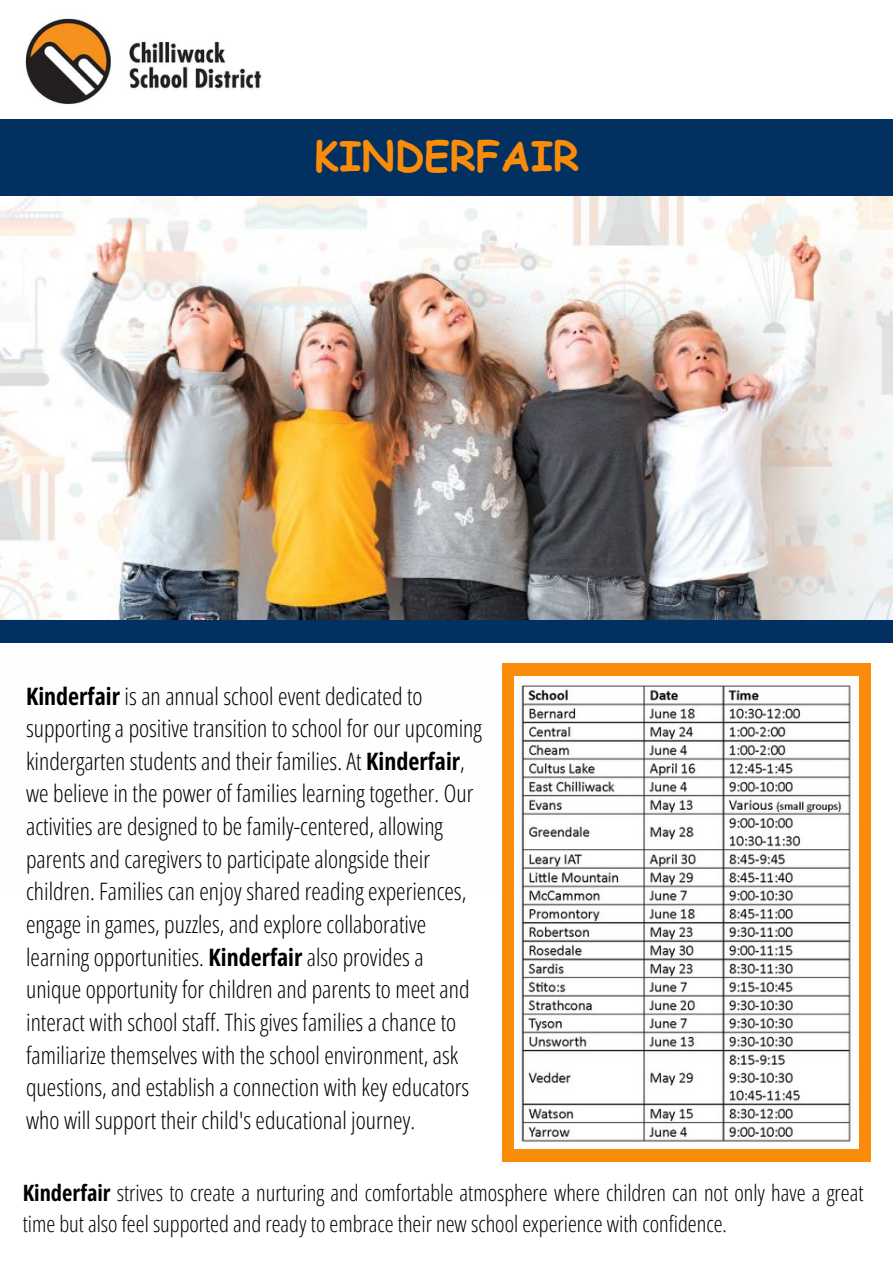
<style>
.page{position:relative;width:893px;height:1264px;background:#fff}
.page>*{position:absolute;margin:0;border:0;box-sizing:border-box;transform-origin:0 0}
.t1{font:700 40.8px "Comic Sans MS";color:#fa8c0a}
.t2{font:300 24px/32.7px "Open Sans Condensed";color:#000}
.t3{font:300 22.5px/31.5px "Open Sans Condensed";color:#000}
.s1{font-weight:700}
</style>
<div class="page">
<img style="left:0;top:196px;width:892px;height:424px">
<img style="left:25px;top:18px;width:237px;height:87px">
<div style="left:0;top:119px;width:892px;height:77px;background:#023061"></div>
<div style="left:502px;top:663px;width:368px;height:498px;background:#fa8c0a"></div>
<img style="left:514px;top:676px;width:344px;height:471px">
<div style="left:0;top:620px;width:892px;height:23px;background:#023061"></div>
<p class="t1" style="left:314px;top:126px;width:266px">KINDERFAIR</p>
<h1 class="t2" style="left:26px;top:679px;width:457px"><span class="s1">Kinderfair</span> is an annual school event dedicated to supporting a positive transition to school for our upcoming kindergarten students and their families. At <span class="s1">Kinderfair</span>, we believe in the power of families learning together. Our activities are designed to be family-centered, allowing parents and caregivers to participate alongside their children. Families can enjoy shared reading experiences, engage in games, puzzles, and explore collaborative learning opportunities. <span class="s1">Kinderfair</span> also provides a</h1>
<p class="t2" style="left:26px;top:972px;width:445px">unique opportunity for children and parents to meet and interact with school staff. This gives families a chance to familiarize themselves with the school environment, ask questions, and establish a connection with key educators who will support their child's educational journey.</p>
<p class="t3" style="left:23px;top:1176px;width:842px"><span class="s1">Kinderfair</span> strives to create a nurturing and comfortable atmosphere where children can not only have a great time but also feel supported and ready to embrace their new school experience with confidence.</p>
</div>
